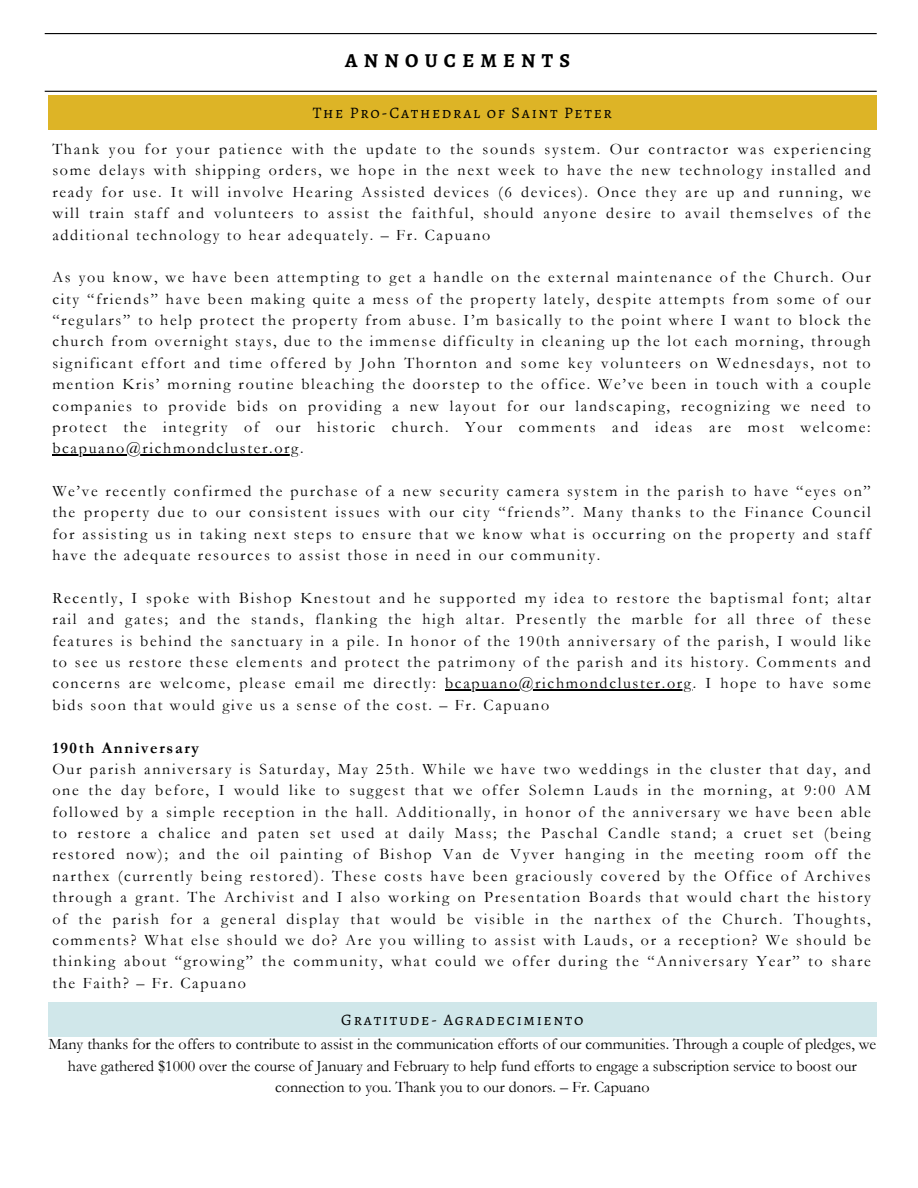
<style>
.page{position:relative;width:918px;height:1188px;background:#fff}
.page>*{position:absolute;margin:0;border:0;box-sizing:border-box;transform-origin:0 0}
.t1{font:700 19.8px "Alegreya SC";letter-spacing:.315em;color:#000}
.t2{font:16.05px/21.3px "Garamond";color:#000;text-align:justify}
.t3{font:16.05px "Alegreya SC";letter-spacing:.105em;color:#000}
.t4{font:700 16.05px "Garamond";letter-spacing:.105em;color:#000}
</style>
<div class="page">
<hr style="left:45px;top:33px;width:832px;height:1px;background:#000">
<hr style="left:45px;top:91px;width:832px;height:1px;background:#000">
<div style="left:48px;top:95px;width:829px;height:34px;background:#ddb424"></div>
<hr style="left:52px;top:454px;width:248px;height:2px;background:#000">
<hr style="left:445px;top:690px;width:248px;height:1px;background:#000">
<div style="left:48px;top:1002px;width:829px;height:34px;background:#d0e7ea"></div>
<p class="t1" style="left:345px;top:47px;width:226px">ANNOUCEMENTS</p>
<p class="t3" style="left:313px;top:101px;width:301px">The Pro-Cathedral of Saint Peter</p>
<p class="t2" style="left:52px;top:139px;width:820px">Thank you for your patience with the update to the sounds system. Our contractor was experiencing some delays with shipping orders, we hope in the next week to have the new technology installed and ready for use. It will involve Hearing Assisted devices (6 devices). Once they are up and running, we will train staff and volunteers to assist the faithful, should anyone desire to avail themselves of the additional technology to hear adequately. – Fr. Capuano</p>
<p class="t2" style="left:52px;top:267px;width:820px">As you know, we have been attempting to get a handle on the external maintenance of the Church. Our city “friends” have been making quite a mess of the property lately, despite attempts from some of our “regulars” to help protect the property from abuse. I’m basically to the point where I want to block the church from overnight stays, due to the immense difficulty in cleaning up the lot each morning, through significant effort and time offered by John Thornton and some key volunteers on Wednesdays, not to mention Kris’ morning routine bleaching the doorstep to the office. We’ve been in touch with a couple companies to provide bids on providing a new layout for our landscaping, recognizing we need to protect the integrity of our historic church. Your comments and ideas are most welcome: bcapuano@richmondcluster.org.</p>
<p class="t2" style="left:52px;top:481px;width:820px">We’ve recently confirmed the purchase of a new security camera system in the parish to have “eyes on” the property due to our consistent issues with our city “friends”. Many thanks to the Finance Council for assisting us in taking next steps to ensure that we know what is occurring on the property and staff have the adequate resources to assist those in need in our community.</p>
<p class="t2" style="left:52px;top:587px;width:820px">Recently, I spoke with Bishop Knestout and he supported my idea to restore the baptismal font; altar rail and gates; and the stands, flanking the high altar. Presently the marble for all three of these features is behind the sanctuary in a pile. In honor of the 190th anniversary of the parish, I would like to see us restore these elements and protect the patrimony of the parish and its history. Comments and concerns are welcome, please email me directly: bcapuano@richmondcluster.org. I hope to have some bids soon that would give us a sense of the cost. – Fr. Capuano</p>
<p class="t4" style="left:52px;top:739px;width:148px">190th Anniversary</p>
<p class="t2" style="left:52px;top:758px;width:820px">Our parish anniversary is Saturday, May 25th. While we have two weddings in the cluster that day, and one the day before, I would like to suggest that we offer Solemn Lauds in the morning, at 9:00 AM followed by a simple reception in the hall. Additionally, in honor of the anniversary we have been able to restore a chalice and paten set used at daily Mass; the Paschal Candle stand; a cruet set (being restored now); and the oil painting of Bishop Van de Vyver hanging in the meeting room off the narthex (currently being restored). These costs have been graciously covered by the Office of Archives through a grant. The Archivist and I also working on Presentation Boards that would chart the history of the parish for a general display that would be visible in the narthex of the Church. Thoughts, comments? What else should we do? Are you willing to assist with Lauds, or a reception? We should be thinking about “growing” the community, what could we offer during the “Anniversary Year” to share the Faith? – Fr. Capuano</p>
<p class="t3" style="left:341px;top:1008px;width:244px">Gratitude- Agradecimiento</p>
<p class="t2" style="left:49px;top:1034px;width:829px;text-align:center">Many thanks for the offers to contribute to assist in the communication efforts of our communities. Through a couple of pledges, we have gathered $1000 over the course of January and February to help fund efforts to engage a subscription service to boost our connection to you. Thank you to our donors. – Fr. Capuano</p>
</div>
